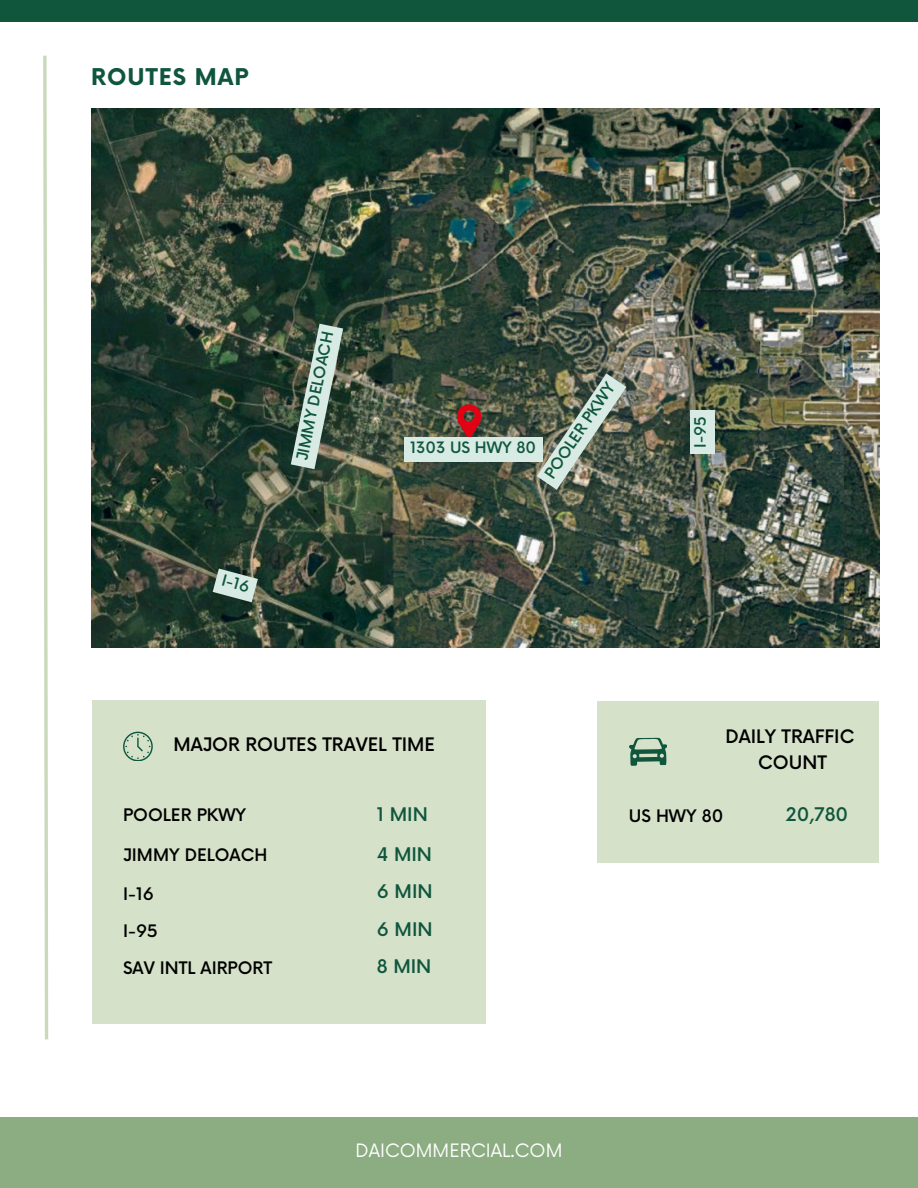
<style>
.page{position:relative;width:918px;height:1188px;background:#fff}
.page>*{position:absolute;margin:0;border:0;box-sizing:border-box;transform-origin:0 0}
.t1{font:700 22.5px "Now";letter-spacing:.045em;color:#0f563d}
.t2{font:500 18.3px "Now";color:#0f563d}
.t3{font:500 18.15px "Now";color:#000}
.t4{font:18px "Now";color:#fff}
.t5{font:500 16.8px "Now";color:#000}
.t6{font:500 15.3px "Now";color:#0f563d}
</style>
<div class="page">
<svg style="left:43px;top:55px;width:6px;height:985px"></svg>
<div style="left:0;top:0;width:918px;height:22px;background:#0f563d"></div>
<div style="left:598px;top:701px;width:281px;height:161px;background:#d5e1c9"></div>
<svg style="left:629px;top:737px;width:38px;height:29px"></svg>
<img style="left:91px;top:109px;width:789px;height:539px">
<div style="left:92px;top:701px;width:393px;height:323px;background:#d5e1c9"></div>
<svg style="left:457px;top:404px;width:24px;height:34px"></svg>
<svg style="left:123px;top:732px;width:29px;height:29px"></svg>
<div style="left:690px;top:410px;width:25px;height:44px;background:#d7eae3"></div>
<svg style="left:213px;top:569px;width:45px;height:33px"></svg>
<svg style="left:291px;top:324px;width:52px;height:145px;background:#839488"></svg>
<svg style="left:537px;top:373px;width:89px;height:117px;background:#828c7d"></svg>
<div style="left:404px;top:438px;width:138px;height:24px;background:#d7eae3"></div>
<div style="left:0;top:1117px;width:918px;height:71px;background:#8bad81"></div>
<p class="t1" style="left:91px;top:65px;width:159px">ROUTES MAP</p>
<p class="t6" style="left:224px;top:572px;width:30px;rotate:15deg">I-16</p>
<p class="t6" style="left:293px;top:458px;width:133px;rotate:-78deg">JIMMY DELOACH</p>
<p class="t6" style="left:410px;top:440px;width:128px">1303 US HWY 80</p>
<p class="t6" style="left:542px;top:472px;width:113px;rotate:-56deg">POOLER PKWY</p>
<p class="t6" style="left:692px;top:448px;width:33px;rotate:-90deg">I-95</p>
<p class="t3" style="left:173px;top:735px;width:263px">MAJOR ROUTES TRAVEL TIME</p>
<p class="t5" style="left:123px;top:806px;width:125px">POOLER PKWY</p>
<p class="t2" style="left:377px;top:804px;width:52px">1 MIN</p>
<p class="t5" style="left:123px;top:846px;width:146px">JIMMY DELOACH</p>
<p class="t2" style="left:377px;top:844px;width:57px">4 MIN</p>
<p class="t5" style="left:123px;top:885px;width:32px">I-16</p>
<p class="t2" style="left:377px;top:881px;width:57px">6 MIN</p>
<p class="t5" style="left:123px;top:922px;width:36px">I-95</p>
<p class="t2" style="left:377px;top:920px;width:57px">6 MIN</p>
<p class="t5" style="left:123px;top:959px;width:151px">SAV INTL AIRPORT</p>
<h2 class="t2" style="left:377px;top:957px;width:56px">8 MIN</h2>
<h1 class="t3" style="left:725px;top:727px;width:131px">DAILY TRAFFIC</h1>
<p class="t3" style="left:758px;top:753px;width:70px">COUNT</p>
<p class="t5" style="left:629px;top:806px;width:96px">US HWY 80</p>
<p class="t2" style="left:786px;top:804px;width:64px">20,780</p>
<p class="t4" style="left:356px;top:1141px;width:208px">DAICOMMERCIAL.COM</p>
</div>
